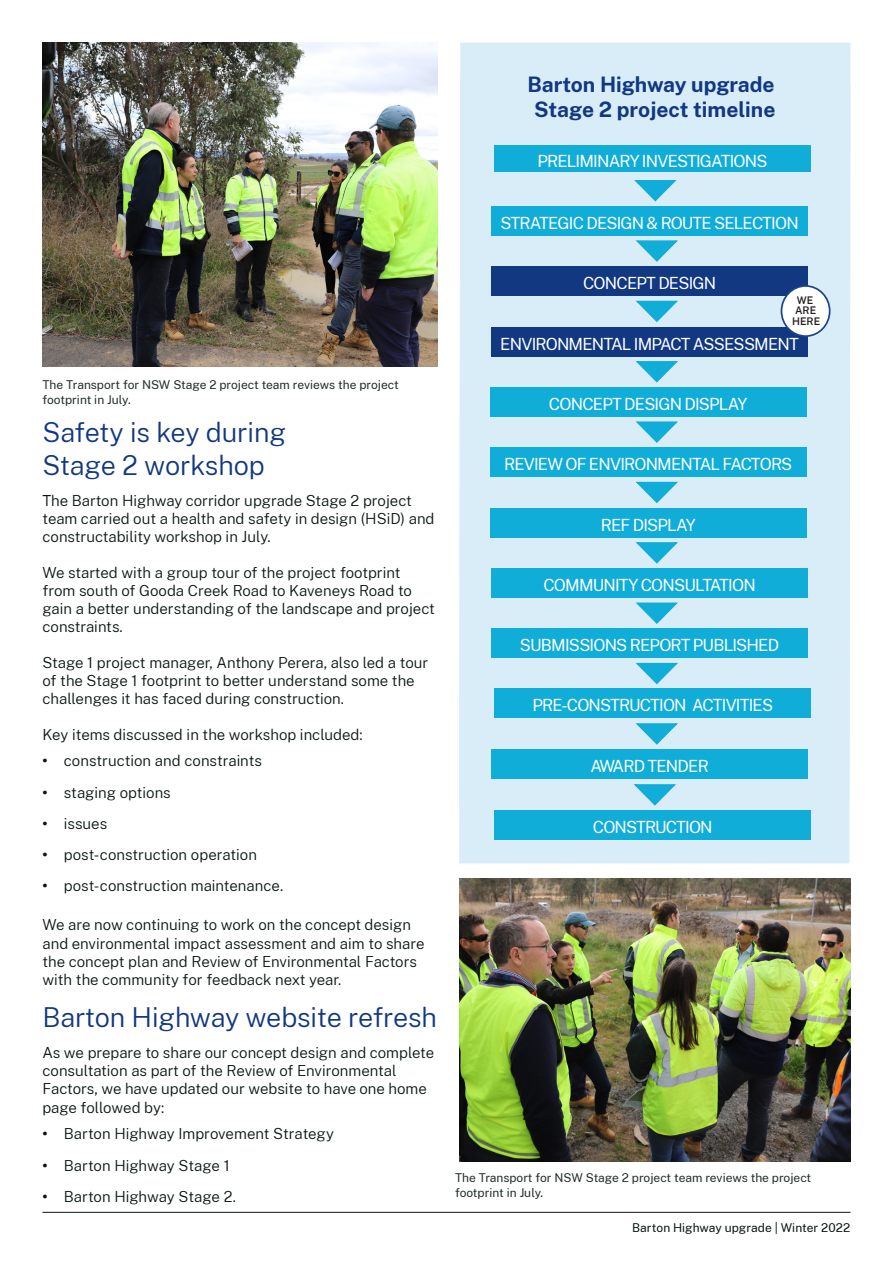
<style>
.page{position:relative;width:893px;height:1263px;background:#fff}
.page>*{position:absolute;margin:0;border:0;box-sizing:border-box;transform-origin:0 0}
.Heading_2__H2{font:300 27px/33px "Public Sans NSW";letter-spacing:-.005em;color:#113880}
.Heading_2{font:700 21px "Public Sans NSW";color:#113880}
.Heading_3{font:16.5px "Public Sans NSW";letter-spacing:-.05em;color:#fff}
.Body{font:300 15px/18.3px "Public Sans NSW";color:#0b1614}
.t1{font:12px/15px "Public Sans NSW";color:#232d2c}
.t2{font:12px "Public Sans NSW";letter-spacing:.005em;color:#0b1614}
.t3{font:600 10.35px "Public Sans NSW";color:#231f20}
.s1{font-family:"Public Sans";font-weight:700}
</style>
<div class="page">
<div style="left:459px;top:806px;width:391px;height:57px;background:#d9edf9"></div>
<div style="left:459px;top:43px;width:391px;height:763px;background:#d9edf9"></div>
<div style="left:492px;top:206px;width:316px;height:30px;background:#10add9"></div>
<div style="left:492px;top:266px;width:316px;height:30px;background:#113880"></div>
<div style="left:492px;top:327px;width:316px;height:29px;background:#113880"></div>
<div style="left:490px;top:387px;width:316px;height:30px;background:#10add9"></div>
<div style="left:490px;top:448px;width:316px;height:29px;background:#10add9"></div>
<div style="left:490px;top:508px;width:316px;height:29px;background:#10add9"></div>
<div style="left:492px;top:568px;width:316px;height:30px;background:#10add9"></div>
<div style="left:492px;top:629px;width:316px;height:29px;background:#10add9"></div>
<svg style="left:634px;top:722px;width:46px;height:24px"></svg>
<svg style="left:632px;top:179px;width:46px;height:24px"></svg>
<svg style="left:634px;top:240px;width:46px;height:23px"></svg>
<svg style="left:634px;top:300px;width:46px;height:23px"></svg>
<svg style="left:634px;top:360px;width:46px;height:24px"></svg>
<svg style="left:634px;top:421px;width:46px;height:23px"></svg>
<svg style="left:634px;top:481px;width:46px;height:23px"></svg>
<svg style="left:634px;top:541px;width:46px;height:24px"></svg>
<svg style="left:634px;top:602px;width:46px;height:23px"></svg>
<svg style="left:634px;top:662px;width:46px;height:23px"></svg>
<div style="left:492px;top:749px;width:316px;height:30px;background:#10add9"></div>
<div style="left:781px;top:286px;width:49px;height:50px;background:#fff;border-radius:50%"></div>
<div style="left:781px;top:285px;width:49px;height:52px;border:2px solid #1c4487;border-radius:50%"></div>
<svg style="left:780px;top:172px;width:19px;height:1px"></svg>
<div style="left:495px;top:688px;width:316px;height:30px;background:#10add9"></div>
<img style="left:43px;top:43px;width:395px;height:324px">
<img style="left:459px;top:878px;width:391px;height:283px">
<div style="left:494px;top:145px;width:317px;height:27px;background:#10add9"></div>
<div style="left:495px;top:810px;width:316px;height:29px;background:#10add9"></div>
<svg style="left:632px;top:783px;width:46px;height:24px"></svg>
<hr style="left:43px;top:1212px;width:807px;height:1px;background:#0b1614">
<p class="t1" style="left:43px;top:376px;width:358px">The Transport for NSW Stage 2 project team reviews the project footprint in July.</p>
<h2 class="Heading_2__H2" style="left:43px;top:413px;width:245px">Safety is key during<br>Stage 2 workshop</h2>
<p class="Body" style="left:43px;top:490px;width:393px">The Barton Highway corridor upgrade Stage 2 project team carried out a health and safety in design (HSiD) and constructability workshop in July.</p>
<p class="Body" style="left:43px;top:562px;width:394px">We started with a group tour of the project footprint from south of Gooda Creek Road to Kaveneys Road to gain a better understanding of the landscape and project constraints.</p>
<p class="Body" style="left:43px;top:652px;width:387px">Stage 1 project manager, Anthony Perera, also led a tour of the Stage 1 footprint to better understand some the challenges it has faced during construction.</p>
<p class="Body" style="left:43px;top:724px;width:322px">Key items discussed in the workshop included:</p>
<p class="Body" style="left:43px;top:751px;width:221px"><span class="s1">•</span> construction and constraints</p>
<p class="Body" style="left:43px;top:782px;width:130px"><span class="s1">•</span> staging options</p>
<p class="Body" style="left:43px;top:813px;width:66px"><span class="s1">•</span> issues</p>
<p class="Body" style="left:43px;top:844px;width:216px"><span class="s1">•</span> post-construction operation</p>
<p class="Body" style="left:43px;top:875px;width:242px"><span class="s1">•</span> post-construction maintenance.</p>
<p class="Body" style="left:43px;top:915px;width:383px">We are now continuing to work on the concept design and environmental impact assessment and aim to share the concept plan and Review of Environmental Factors with the community for feedback next year.</p>
<h2 class="Heading_2__H2" style="left:43px;top:999px;width:396px">Barton Highway website refresh</h2>
<p class="Body" style="left:43px;top:1042px;width:393px">As we prepare to share our concept design and complete consultation as part of the Review of Environmental Factors, we have updated our website to have one home page followed by:</p>
<p class="Body" style="left:43px;top:1124px;width:293px"><span class="s1">•</span> Barton Highway Improvement Strategy</p>
<p class="Body" style="left:43px;top:1155px;width:189px"><span class="s1">•</span> Barton Highway Stage 1</p>
<p class="Body" style="left:43px;top:1186px;width:195px"><span class="s1">•</span> Barton Highway Stage 2.</p>
<p class="Heading_2" style="left:528px;top:68px;width:249px">Barton Highway upgrade</p>
<p class="Heading_2" style="left:534px;top:94px;width:243px">Stage 2 project timeline</p>
<p class="Heading_2" style="left:527px;top:74px;width:249px">Barton Highway upgrade</p>
<p class="Heading_2" style="left:530px;top:99px;width:243px">Stage 2 project timeline</p>
<h1 class="Heading_3" style="left:537px;top:148px;width:232px">PRELIMINARY INVESTIGATIONS</h1>
<h1 class="Heading_3" style="left:500px;top:211px;width:300px">STRATEGIC DESIGN &amp; ROUTE SELECTION</h1>
<h1 class="Heading_3" style="left:583px;top:271px;width:135px">CONCEPT DESIGN</h1>
<p class="t3" style="left:797px;top:292px;width:18px">WE</p>
<p class="t3" style="left:795px;top:303px;width:23px">ARE</p>
<p class="t3" style="left:792px;top:313px;width:30px">HERE</p>
<h1 class="Heading_3" style="left:500px;top:331px;width:300px">ENVIRONMENTAL IMPACT ASSESSMENT</h1>
<h1 class="Heading_3" style="left:549px;top:392px;width:200px">CONCEPT DESIGN DISPLAY</h1>
<h1 class="Heading_3" style="left:504px;top:452px;width:290px">REVIEW OF ENVIRONMENTAL FACTORS</h1>
<h1 class="Heading_3" style="left:601px;top:512px;width:96px">REF DISPLAY</h1>
<h1 class="Heading_3" style="left:543px;top:573px;width:214px">COMMUNITY CONSULTATION</h1>
<h1 class="Heading_3" style="left:520px;top:633px;width:261px">SUBMISSIONS REPORT PUBLISHED</h1>
<h1 class="Heading_3" style="left:532px;top:692px;width:242px">PRE-CONSTRUCTION ACTIVITIES</h1>
<h1 class="Heading_3" style="left:590px;top:754px;width:120px">AWARD TENDER</h1>
<h1 class="Heading_3" style="left:593px;top:815px;width:121px">CONSTRUCTION</h1>
<p class="t1" style="left:455px;top:1169px;width:358px">The Transport for NSW Stage 2 project team reviews the project footprint in July.</p>
<p class="t2" style="left:632px;top:1219px;width:220px">Barton Highway upgrade | Winter 2022</p>
</div>
